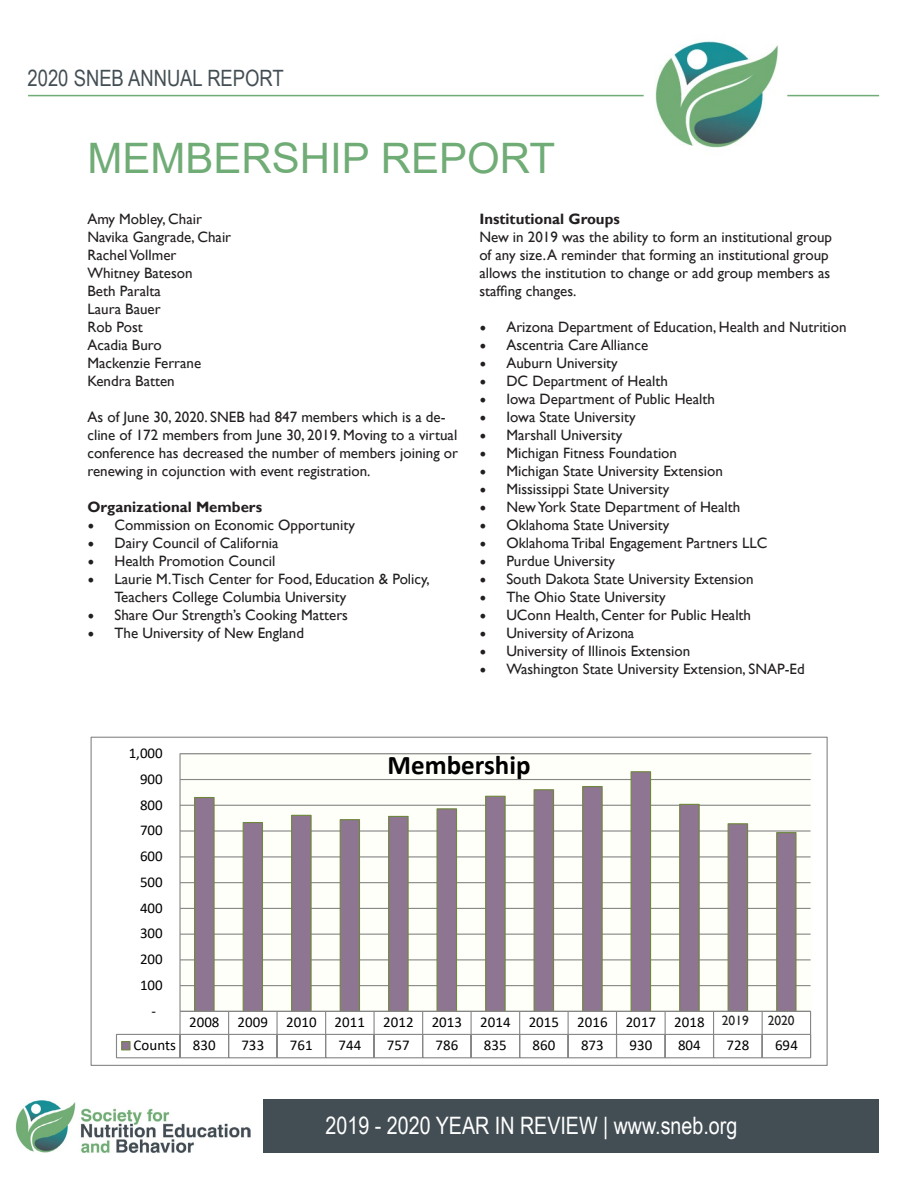
<style>
.page{position:relative;width:918px;height:1188px;background:#fff}
.page>*{position:absolute;margin:0;border:0;box-sizing:border-box;transform-origin:0 0}
.t1{font:42px "Arial";color:#70ac75}
.t2{font:700 27px "Calibri";color:#000}
.t3{font:24px "Arial Narrow";color:#fff}
.t4{font:22.5px "Arial Narrow";color:#434e54}
.t5{font:15px/18px "Gill Sans";color:#231f20}
.t6{font:15px/22.8px "Calibri";color:#000}
.t7{font:700 15px "Gill Sans";color:#231f20}
.t8{font:13.5px "Gill Sans";color:#231f20}
.s1{font-family:"Minion Pro";font-size:18px}
</style>
<div class="page">
<hr style="left:28px;top:95px;width:616px;height:1px;background:#70ac75">
<hr style="left:787px;top:95px;width:92px;height:1px;background:#70ac75">
<img style="left:655px;top:41px;width:123px;height:107px">
<div style="left:264px;top:1099px;width:615px;height:54px;background:#434e54"></div>
<img style="left:15px;top:1100px;width:236px;height:53px">
<img style="left:181px;top:754px;width:630px;height:257px">
<hr style="left:180px;top:985px;width:631px;height:1px;background:#868686">
<hr style="left:180px;top:959px;width:631px;height:1px;background:#868686">
<hr style="left:180px;top:934px;width:631px;height:1px;background:#868686">
<hr style="left:180px;top:908px;width:631px;height:1px;background:#868686">
<hr style="left:180px;top:882px;width:631px;height:1px;background:#868686">
<hr style="left:180px;top:856px;width:631px;height:1px;background:#868686">
<hr style="left:180px;top:830px;width:631px;height:2px;background:#868686">
<hr style="left:180px;top:805px;width:631px;height:1px;background:#868686">
<hr style="left:180px;top:779px;width:631px;height:1px;background:#868686">
<hr style="left:180px;top:753px;width:631px;height:1px;background:#868686">
<svg style="left:193px;top:771px;width:604px;height:240px"></svg>
<hr style="left:179px;top:754px;width:2px;height:257px;background:#868686">
<hr style="left:180px;top:1011px;width:631px;height:1px;background:#868686">
<hr style="left:179px;top:1011px;width:2px;height:23px;background:#868686">
<hr style="left:276px;top:1011px;width:2px;height:23px;background:#868686">
<hr style="left:116px;top:1034px;width:695px;height:1px;background:#868686">
<svg style="left:116px;top:1035px;width:1px;height:22px"></svg>
<hr style="left:116px;top:1057px;width:695px;height:1px;background:#868686">
<hr style="left:179px;top:1034px;width:2px;height:24px;background:#868686">
<svg style="left:228px;top:1012px;width:1px;height:45px"></svg>
<hr style="left:276px;top:1034px;width:2px;height:24px;background:#868686">
<svg style="left:325px;top:1012px;width:1px;height:45px"></svg>
<svg style="left:374px;top:1012px;width:1px;height:45px"></svg>
<svg style="left:422px;top:1012px;width:1px;height:45px"></svg>
<svg style="left:471px;top:1012px;width:1px;height:45px"></svg>
<svg style="left:519px;top:1012px;width:1px;height:45px"></svg>
<svg style="left:568px;top:1012px;width:1px;height:45px"></svg>
<svg style="left:616px;top:1012px;width:1px;height:45px"></svg>
<svg style="left:665px;top:1012px;width:1px;height:45px"></svg>
<svg style="left:713px;top:1012px;width:1px;height:45px"></svg>
<svg style="left:762px;top:1012px;width:1px;height:45px"></svg>
<svg style="left:810px;top:1012px;width:1px;height:45px"></svg>
<div style="left:121px;top:1041px;width:10px;height:9px;background:#8e7591;border:1px solid #6f873c"></div>
<h3 class="t4" style="left:28px;top:62px;width:258px">2020 SNEB ANNUAL REPORT</h3>
<h1 class="t1" style="left:87px;top:129px;width:469px">MEMBERSHIP REPORT</h1>
<p class="t5" style="left:87px;top:210px;width:145px">Amy Mobley, Chair<br>Navika Gangrade, Chair<br>Rachel Vollmer<br>Whitney Bateson<br>Beth Paralta<br>Laura Bauer<br>Rob Post<br>Acadia Buro<br>Mackenzie Ferrane<br>Kendra Batten</p>
<p class="t5" style="left:87px;top:408px;width:372px">As of June 30, 2020. SNEB had 847 members which is a de&shy;cline of 172 members from June 30, 2019. Moving to a virtual conference has decreased the number of members joining or renewing in cojunction with event registration.</p>
<p class="t7" style="left:87px;top:498px;width:176px">Organizational Members</p>
<p class="t5" style="left:87px;top:516px;width:269px"><span class="s1">•</span> Commission on Economic Opportunity</p>
<p class="t5" style="left:87px;top:534px;width:193px"><span class="s1">•</span> Dairy Council of California</p>
<p class="t5" style="left:87px;top:552px;width:190px"><span class="s1">•</span> Health Promotion Council</p>
<p class="t5" style="left:114px;top:570px;width:317px;text-indent:-27px"><span class="s1">•</span> Laurie M.Tisch Center for Food, Education &amp; Policy,<br>Teachers College Columbia University</p>
<p class="t5" style="left:87px;top:606px;width:262px"><span class="s1">•</span> Share Our Strength’s Cooking Matters</p>
<p class="t5" style="left:87px;top:624px;width:218px"><span class="s1">•</span> The University of New England</p>
<p class="t7" style="left:479px;top:210px;width:142px">Institutional Groups</p>
<p class="t5" style="left:479px;top:228px;width:354px">New in 2019 was the ability to form an institutional group of any size. A reminder that forming an institutional group allows the institution to change or add group members as staffing changes.</p>
<p class="t5" style="left:479px;top:318px;width:369px"><span class="s1">•</span> Arizona Department of Education, Health and Nutrition</p>
<p class="t5" style="left:479px;top:336px;width:170px"><span class="s1">•</span> Ascentria Care Alliance</p>
<p class="t5" style="left:479px;top:354px;width:140px"><span class="s1">•</span> Auburn University</p>
<p class="t5" style="left:479px;top:372px;width:190px"><span class="s1">•</span> DC Department of Health</p>
<p class="t5" style="left:479px;top:390px;width:237px"><span class="s1">•</span> Iowa Department of Public Health</p>
<p class="t5" style="left:479px;top:408px;width:158px"><span class="s1">•</span> Iowa State University</p>
<p class="t5" style="left:479px;top:426px;width:144px"><span class="s1">•</span> Marshall University</p>
<p class="t5" style="left:479px;top:444px;width:199px"><span class="s1">•</span> Michigan Fitness Foundation</p>
<p class="t5" style="left:479px;top:462px;width:245px"><span class="s1">•</span> Michigan State University Extension</p>
<p class="t5" style="left:479px;top:480px;width:192px"><span class="s1">•</span> Mississippi State University</p>
<p class="t5" style="left:479px;top:498px;width:263px"><span class="s1">•</span> New York State Department of Health</p>
<p class="t5" style="left:479px;top:516px;width:192px"><span class="s1">•</span> Oklahoma State University</p>
<p class="t5" style="left:479px;top:534px;width:290px"><span class="s1">•</span> Oklahoma Tribal Engagement Partners LLC</p>
<p class="t5" style="left:479px;top:552px;width:137px"><span class="s1">•</span> Purdue University</p>
<p class="t5" style="left:479px;top:570px;width:276px"><span class="s1">•</span> South Dakota State University Extension</p>
<p class="t5" style="left:479px;top:588px;width:188px"><span class="s1">•</span> The Ohio State University</p>
<p class="t5" style="left:479px;top:606px;width:273px"><span class="s1">•</span> UConn Health, Center for Public Health</p>
<p class="t5" style="left:479px;top:624px;width:156px"><span class="s1">•</span> University of Arizona</p>
<p class="t5" style="left:479px;top:642px;width:212px"><span class="s1">•</span> University of Illinois Extension</p>
<p class="t5" style="left:479px;top:660px;width:327px"><span class="s1">•</span> Washington State University Extension, SNAP-Ed</p>
<p class="t6" style="left:129px;top:741px;width:36px">1,000</p>
<p class="t6" style="left:140px;top:767px;width:24px">900</p>
<p class="t6" style="left:140px;top:793px;width:24px">800</p>
<p class="t6" style="left:140px;top:819px;width:24px">700</p>
<p class="t6" style="left:140px;top:844px;width:24px">600</p>
<p class="t6" style="left:140px;top:870px;width:24px">500</p>
<p class="t6" style="left:140px;top:896px;width:24px">400</p>
<p class="t6" style="left:140px;top:922px;width:24px">300</p>
<p class="t6" style="left:140px;top:947px;width:24px">200</p>
<p class="t6" style="left:140px;top:973px;width:24px">100</p>
<p class="t6" style="left:152px;top:999px;width:6px">-</p>
<h2 class="t2" style="left:387px;top:746px;width:145px">Membership</h2>
<p class="t8" style="left:722px;top:1013px;width:28px">2019</p>
<p class="t8" style="left:768px;top:1013px;width:28px">2020</p>
<p class="t6" style="left:134px;top:1010px;width:573px;text-indent:56px">2008 2009 2010 2011 2012 2013 2014 2015 2016 2017 2018<br>Counts 830</p>
<p class="t6" style="left:241px;top:1034px;width:24px">733</p>
<p class="t6" style="left:290px;top:1034px;width:24px">761</p>
<p class="t6" style="left:338px;top:1034px;width:24px">744</p>
<p class="t6" style="left:387px;top:1034px;width:24px">757</p>
<p class="t6" style="left:435px;top:1034px;width:24px">786</p>
<p class="t6" style="left:484px;top:1034px;width:24px">835</p>
<p class="t6" style="left:532px;top:1034px;width:24px">860</p>
<p class="t6" style="left:581px;top:1034px;width:24px">873</p>
<p class="t6" style="left:630px;top:1034px;width:24px">930</p>
<p class="t6" style="left:678px;top:1034px;width:24px">804</p>
<p class="t6" style="left:727px;top:1034px;width:24px">728</p>
<p class="t6" style="left:775px;top:1034px;width:24px">694</p>
<h3 class="t3" style="left:326px;top:1108px;width:413px">2019 - 2020 YEAR IN REVIEW | www.sneb.org</h3>
</div>
